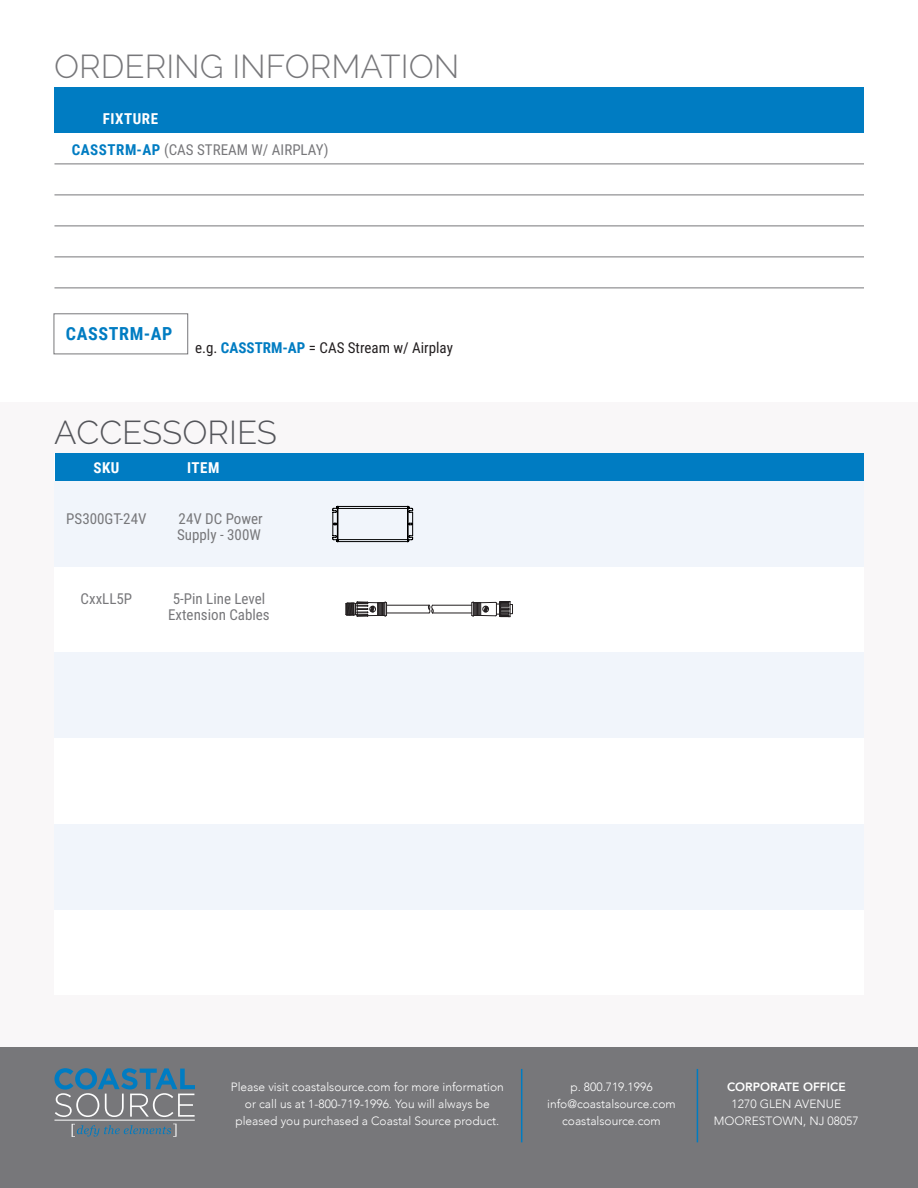
<style>
.page{position:relative;width:918px;height:1188px;background:#fff}
.page>*{position:absolute;margin:0;border:0;box-sizing:border-box;transform-origin:0 0}
.t1{font:300 33px "Raleway";color:#77777a}
.t2{font:300 33px "Raleway";color:#54555a}
.t3{font:700 18px "Roboto Condensed";letter-spacing:.035em;color:#007cc2}
.t4{font:15px/16.5px "Roboto Condensed";color:#77777a}
.t5{font:15px "Roboto Condensed";color:#231f20}
.t6{font:700 15px "Roboto Condensed";letter-spacing:.035em;color:#fff}
.t7{font:300 12px "Avenir";color:#fff}
.t8{font:800 12px "Avenir";color:#fff}
.s1{font-weight:700;color:#007cc2}
</style>
<div class="page">
<div style="left:0;top:403px;width:918px;height:644px;background:#f9f7f8"></div>
<div style="left:54px;top:87px;width:810px;height:46px;background:#007cc2"></div>
<div style="left:54px;top:454px;width:810px;height:541px;background:#fff"></div>
<hr style="left:54px;top:164px;width:810px;height:1px;background:#77777a">
<hr style="left:54px;top:195px;width:810px;height:1px;background:#77777a">
<hr style="left:54px;top:226px;width:810px;height:1px;background:#77777a">
<hr style="left:54px;top:257px;width:810px;height:1px;background:#77777a">
<hr style="left:54px;top:288px;width:810px;height:1px;background:#77777a">
<div style="left:55px;top:454px;width:809px;height:27px;background:#007cc2"></div>
<div style="left:54px;top:481px;width:810px;height:86px;background:#f1f5fb"></div>
<div style="left:54px;top:652px;width:810px;height:85px;background:#f1f5fb"></div>
<div style="left:54px;top:824px;width:810px;height:85px;background:#f1f5fb"></div>
<div style="left:0;top:1047px;width:918px;height:141px;background:#77777a"></div>
<hr style="left:521px;top:1069px;width:1px;height:73px;background:#007cc2">
<hr style="left:697px;top:1069px;width:1px;height:73px;background:#007cc2">
<svg style="left:72px;top:1124px;width:105px;height:13px"></svg>
<svg style="left:54px;top:1068px;width:141px;height:49px"></svg>
<hr style="left:54px;top:1120px;width:141px;height:1px;background:#fff">
<div style="left:54px;top:314px;width:134px;height:40px;border:1px solid #77777a"></div>
<svg style="left:332px;top:506px;width:81px;height:36px"></svg>
<hr style="left:433px;top:613px;width:39px;height:1px;background:#231f20">
<hr style="left:387px;top:613px;width:42px;height:1px;background:#231f20">
<hr style="left:433px;top:605px;width:39px;height:1px;background:#231f20">
<hr style="left:387px;top:605px;width:42px;height:1px;background:#231f20">
<svg style="left:428px;top:605px;width:5px;height:8px"></svg>
<svg style="left:346px;top:601px;width:41px;height:16px"></svg>
<svg style="left:472px;top:601px;width:41px;height:16px"></svg>
<hr style="left:917px;top:144px;width:1px;height:55px;background:#77777a">
<p class="t1" style="left:54px;top:47px;width:407px">ORDERING INFORMATION</p>
<p class="t6" style="left:103px;top:108px;width:57px">FIXTURE</p>
<p class="t4" style="left:72px;top:141px;width:258px"><span class="s1">CASSTRM-AP</span> (CAS STREAM W/ AIRPLAY)</p>
<p class="t3" style="left:66px;top:321px;width:108px">CASSTRM-AP</p>
<p class="t5" style="left:195px;top:337px;width:259px">e.g. <span class="s1">CASSTRM-AP</span> = CAS Stream w/ Airplay</p>
<p class="t2" style="left:54px;top:413px;width:225px">ACCESSORIES</p>
<p class="t6" style="left:93px;top:458px;width:28px">SKU</p>
<p class="t6" style="left:187px;top:458px;width:34px">ITEM</p>
<p class="t4" style="left:66px;top:509px;width:82px">PS300GT-24V</p>
<p class="t4" style="left:81px;top:590px;width:53px">CxxLL5P</p>
<p class="t4" style="left:177px;top:509px;width:87px">24V DC Power<br>Supply - 300W</p>
<p class="t4" style="left:168px;top:590px;width:103px">5-Pin Line Level<br>Extension Cables</p>
<p class="t7" style="left:231px;top:1079px;width:275px">Please visit coastalsource.com for more information</p>
<p class="t7" style="left:245px;top:1097px;width:246px">or call us at 1-800-719-1996. You will always be</p>
<p class="t7" style="left:235px;top:1114px;width:265px">pleased you purchased a Coastal Source product.</p>
<p class="t7" style="left:570px;top:1079px;width:84px">p. 800.719.1996</p>
<p class="t7" style="left:547px;top:1097px;width:130px">info@coastalsource.com</p>
<p class="t7" style="left:562px;top:1114px;width:100px">coastalsource.com</p>
<p class="t8" style="left:727px;top:1075px;width:120px">CORPORATE OFFICE</p>
<p class="t7" style="left:732px;top:1097px;width:111px">1270 GLEN AVENUE</p>
<p class="t7" style="left:714px;top:1114px;width:146px">MOORESTOWN, NJ 08057</p>
</div>
